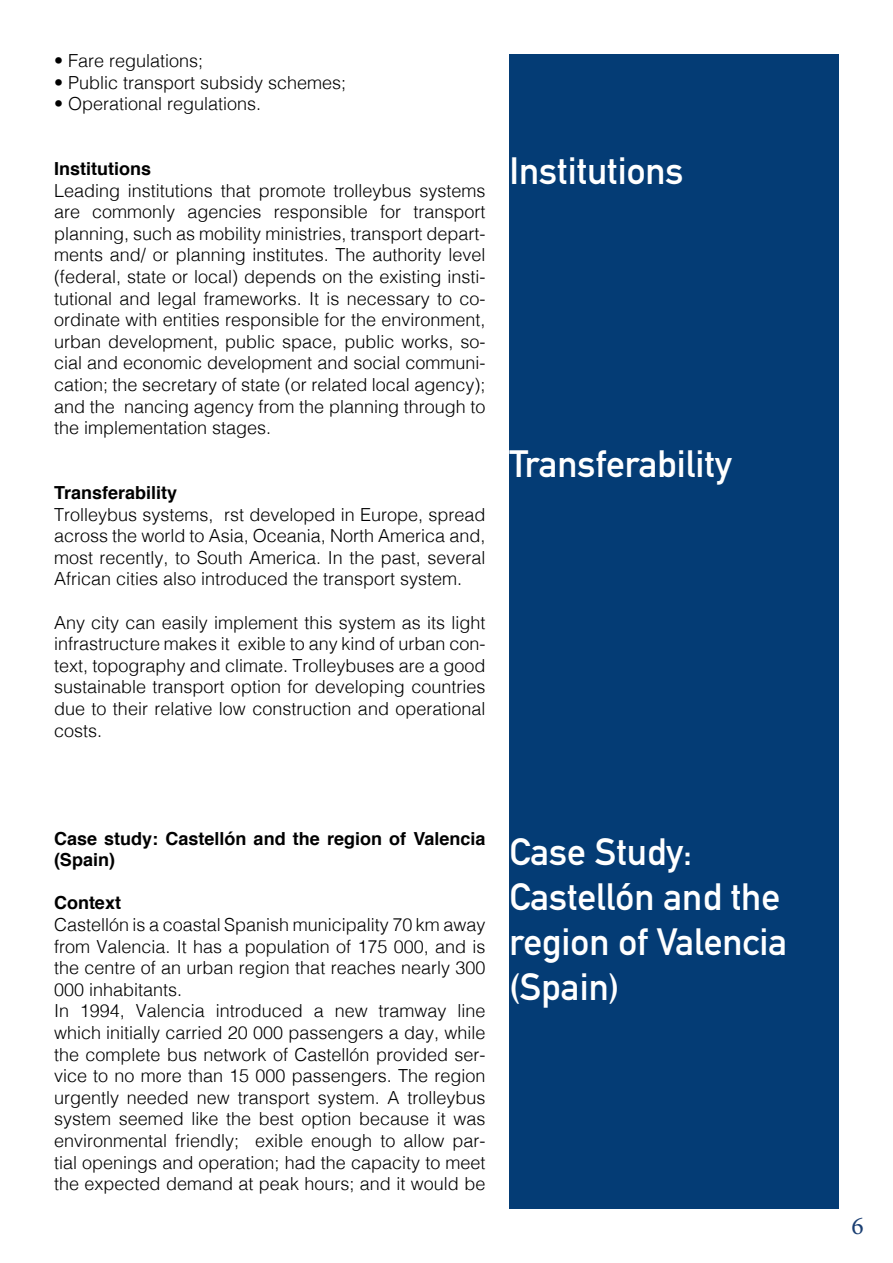
<style>
.page{position:relative;width:893px;height:1263px;background:#fff}
.page>*{position:absolute;margin:0;border:0;box-sizing:border-box;transform-origin:0 0}
.t1{font:700 37.5px/45px "DIN Alternate";color:#fff}
.t2{font:25.5px "Minion Pro";color:#1b3f73}
.t3{font:300 18px/21.6px "Helvetica";color:#000;text-align:justify}
.t4{font:700 18px/21.6px "Helvetica";color:#000}
</style>
<div class="page">
<div style="left:509px;top:54px;width:330px;height:1155px;background:#043c75"></div>
<p class="t3" style="left:54px;top:48px;width:151px">• Fare regulations;</p>
<p class="t3" style="left:54px;top:70px;width:294px">• Public transport subsidy schemes;</p>
<p class="t3" style="left:54px;top:92px;width:209px">• Operational regulations.</p>
<p class="t4" style="left:54px;top:158px;width:99px">Institutions</p>
<p class="t3" style="left:54px;top:178px;width:433px">Leading institutions that promote trolleybus systems are commonly agencies responsible for transport planning, such as mobility ministries, transport depart&shy;ments and/ or planning institutes. The authority level (federal, state or local) depends on the existing insti&shy;tutional and legal frameworks. It is necessary to co&shy;ordinate with entities responsible for the environment, urban development, public space, public works, so&shy;cial and economic development and social communi&shy;cation; the secretary of state (or related local agency); and the nancing agency from the planning through to the implementation stages.</p>
<p class="t4" style="left:54px;top:482px;width:125px">Transferability</p>
<p class="t3" style="left:54px;top:502px;width:433px">Trolleybus systems, rst developed in Europe, spread across the world to Asia, Oceania, North America and, most recently, to South America. In the past, several African cities also introduced the transport system.</p>
<p class="t3" style="left:54px;top:610px;width:433px">Any city can easily implement this system as its light infrastructure makes it exible to any kind of urban con&shy;text, topography and climate. Trolleybuses are a good sustainable transport option for developing countries due to their relative low construction and operational costs.</p>
<p class="t1" style="left:509px;top:146px;width:176px">Institutions</p>
<p class="t1" style="left:509px;top:439px;width:224px">Transferability</p>
<p class="t4" style="left:54px;top:828px;width:433px">Case study: Castellón and the region of Valencia (Spain)</p>
<p class="t4" style="left:54px;top:892px;width:68px">Context</p>
<p class="t3" style="left:54px;top:912px;width:433px">Castellón is a coastal Spanish municipality 70 km away from Valencia. It has a population of 175 000, and is the centre of an urban region that reaches nearly 300<br>000 inhabitants.</p>
<p class="t3" style="left:54px;top:999px;width:433px">In 1994, Valencia introduced a new tramway line which initially carried 20 000 passengers a day, while the complete bus network of Castellón provided ser&shy;vice to no more than 15 000 passengers. The region urgently needed new transport system. A trolleybus system seemed like the best option because it was environmental friendly; exible enough to allow par&shy;tial openings and operation; had the capacity to meet the expected demand at peak hours; and it would be</p>
<p class="t1" style="left:509px;top:827px;width:184px">Case Study:</p>
<p class="t1" style="left:509px;top:872px;width:279px">Castellón and the region of Valencia (Spain)</p>
<p class="t2" style="left:851px;top:1208px;width:14px">6</p>
</div>
